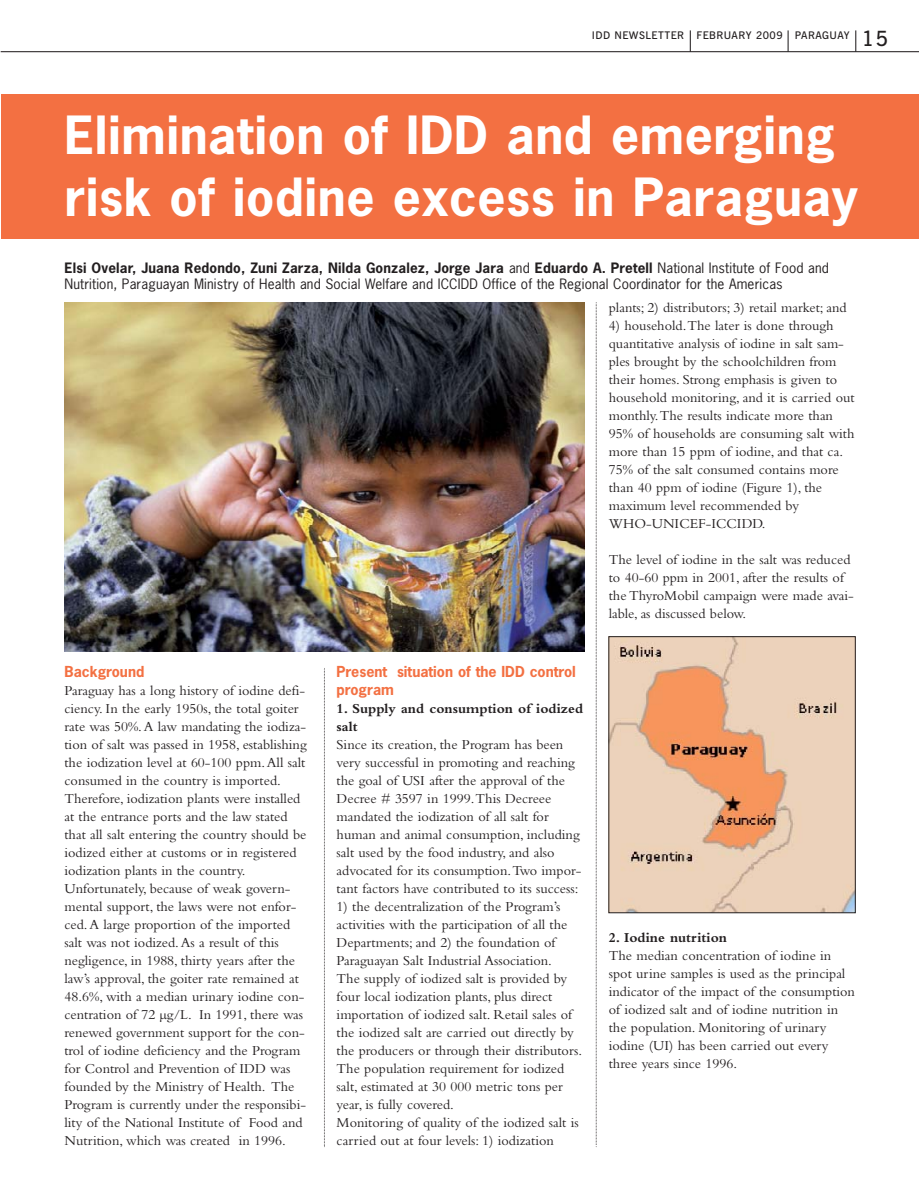
<style>
.page{position:relative;width:919px;height:1188px;background:#fff}
.page>*{position:absolute;margin:0;border:0;box-sizing:border-box;transform-origin:0 0}
.t1{font:700 49.5px/61.5px "News Gothic";letter-spacing:.01em;color:#fff}
.t2{font:14.25px/18px "Bembo";color:#231f20}
.t3{font:700 14.25px/18px "Bembo";color:#231f20}
.t4{font:700 14.25px/18px "News Gothic";color:#f37042}
.t5{font:13.5px/16.2px "News Gothic";letter-spacing:.01em;color:#231f20}
.t6{font:600 10.5px "News Gothic BT";letter-spacing:.04em;color:#231f20}
.s1{font-size:21px}
.s2{font-weight:700}
</style>
<div class="page">
<svg style="left:787px;top:30px;width:1px;height:21px"></svg>
<svg style="left:855px;top:30px;width:1px;height:21px"></svg>
<svg style="left:689px;top:30px;width:1px;height:21px"></svg>
<hr style="left:1px;top:51px;width:917px;height:1px;background:#231f20">
<svg style="left:324px;top:668px;width:1px;height:479px"></svg>
<svg style="left:595px;top:302px;width:1px;height:845px"></svg>
<img style="left:64px;top:303px;width:520px;height:348px">
<img style="left:610px;top:638px;width:243px;height:273px">
<div style="left:608px;top:636px;width:247px;height:277px;border:1px solid #231f20"></div>
<div style="left:1px;top:94px;width:917px;height:145px;background:#f37042"></div>
<p class="t6" style="left:592px;top:31px;width:297px">IDD NEWSLETTER FEBRUARY 2009 PARAGUAY <span class="s1">15</span></p>
<h1 class="t1" style="left:64px;top:109px;width:794px">Elimination of IDD and emerging risk of iodine excess in Paraguay</h1>
<p class="t5" style="left:64px;top:261px;width:766px"><span class="s2">Elsi Ovelar, Juana Redondo, Zuni Zarza, Nilda Gonzalez, Jorge Jara</span> and <span class="s2">Eduardo A. Pretell</span> National Institute of Food and<br>Nutrition, Paraguayan Ministry of Health and Social Welfare and ICCIDD Office of the Regional Coordinator for the Americas</p>
<p class="t4" style="left:64px;top:664px;width:81px">Background</p>
<p class="t2" style="left:64px;top:683px;width:244px">Paraguay has a long history of iodine defi&shy;ciency. In the early 1950s, the total goiter rate was 50%.A law mandating the iodiza&shy;tion of salt was passed in 1958, establishing the iodization level at 60-100 ppm.All salt consumed in the country is imported.<br>Therefore, iodization plants were installed at the entrance ports and the law stated that all salt entering the country should be iodized either at customs or in registered iodization plants in the country.<br>Unfortunately, because of weak govern&shy;mental support, the laws were not enfor&shy;ced.A large proportion of the imported salt was not iodized.As a result of this negligence, in 1988, thirty years after the law’s approval, the goiter rate remained at 48.6%, with a median urinary iodine con&shy;centration of 72 µg/L. In 1991, there was renewed government support for the con&shy;trol of iodine deficiency and the Program for Control and Prevention of IDD was founded by the Ministry of Health. The Program is currently under the responsibi&shy;lity of the National Institute of Food and Nutrition, which was created in 1996.</p>
<p class="t4" style="left:336px;top:664px;width:241px">Present situation of the IDD control program</p>
<p class="t3" style="left:336px;top:701px;width:248px">1. Supply and consumption of iodized salt</p>
<p class="t2" style="left:336px;top:737px;width:246px">Since its creation, the Program has been very successful in promoting and reaching the goal of USI after the approval of the Decree # 3597 in 1999.This Decreee mandated the iodization of all salt for human and animal consumption, including salt used by the food industry, and also advocated for its consumption.Two impor&shy;tant factors have contributed to its success:</p>
<p class="t2" style="left:336px;top:899px;width:247px">1) the decentralization of the Program’s activities with the participation of all the Departments; and 2) the foundation of Paraguayan Salt Industrial Association.<br>The supply of iodized salt is provided by four local iodization plants, plus direct importation of iodized salt. Retail sales of the iodized salt are carried out directly by the producers or through their distributors.<br>The population requirement for iodized salt, estimated at 30 000 metric tons per year, is fully covered.<br>Monitoring of quality of the iodized salt is carried out at four levels: 1) iodization</p>
<p class="t2" style="left:608px;top:300px;width:239px">plants; 2) distributors; 3) retail market; and</p>
<p class="t2" style="left:608px;top:318px;width:247px">4) household.The later is done through quantitative analysis of iodine in salt sam&shy;ples brought by the schoolchildren from their homes. Strong emphasis is given to household monitoring, and it is carried out monthly.The results indicate more than 95% of households are consuming salt with more than 15 ppm of iodine, and that ca.<br>75% of the salt consumed contains more than 40 ppm of iodine (Figure 1), the maximum level recommended by WHO-UNICEF-ICCIDD.</p>
<p class="t2" style="left:608px;top:552px;width:247px">The level of iodine in the salt was reduced to 40-60 ppm in 2001, after the results of the ThyroMobil campaign were made avai&shy;lable, as discussed below.</p>
<p class="t3" style="left:608px;top:930px;width:120px">2. Iodine nutrition</p>
<p class="t2" style="left:608px;top:948px;width:248px">The median concentration of iodine in spot urine samples is used as the principal indicator of the impact of the consumption of iodized salt and of iodine nutrition in the population. Monitoring of urinary iodine (UI) has been carried out every three years since 1996.</p>
</div>
